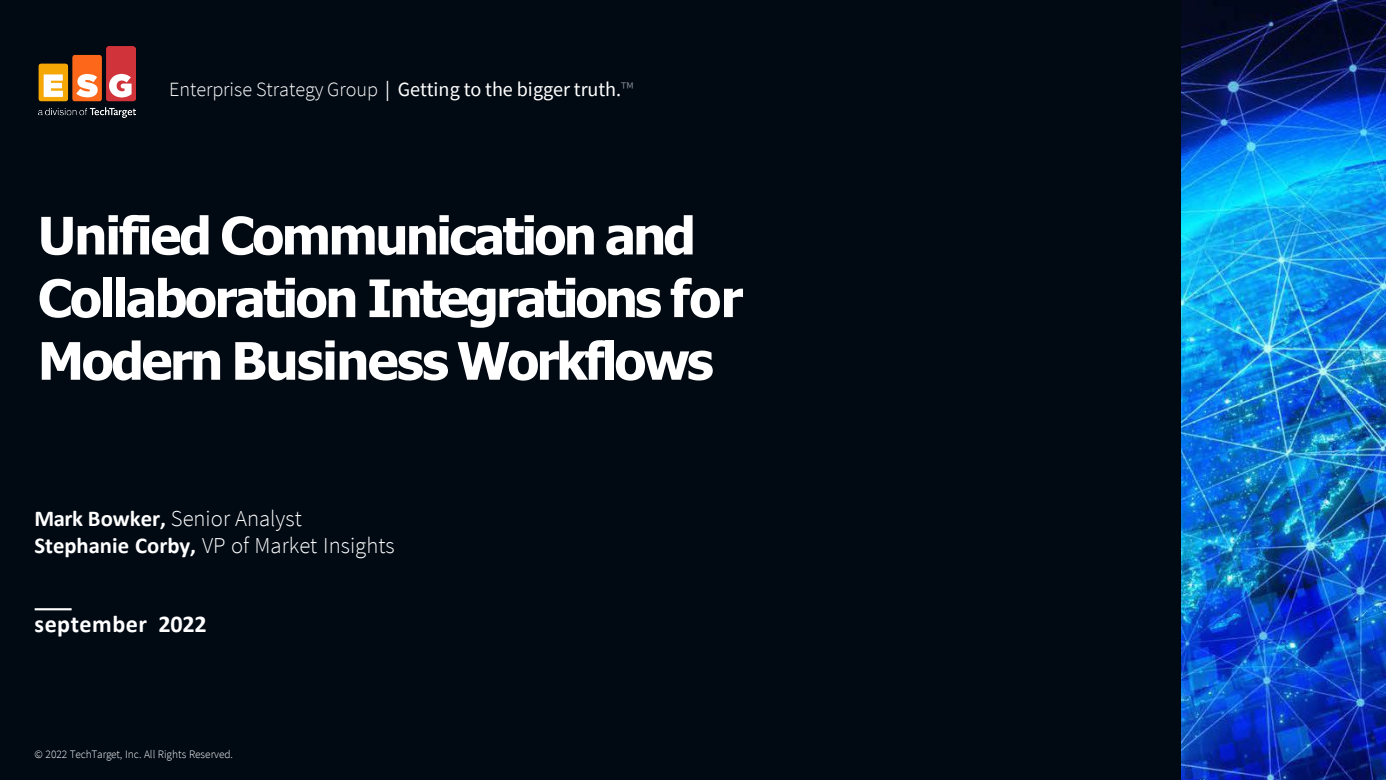
<style>
.page{position:relative;width:1386px;height:780px;background:#fff}
.page>*{position:absolute;margin:0;border:0;box-sizing:border-box;transform-origin:0 0}
.t1{font:700 51.62px/62.6px "Tahoma";letter-spacing:-.045em;color:#fff}
.t2{font:700 24.15px "Calibri";letter-spacing:.02em;color:#fff}
.t3{font:300 22.66px "Source Sans Pro";color:#fff}
.t4{font:20.12px "Source Sans Pro";letter-spacing:-.005em;color:#fff}
.t5{font:300 11.38px "Source Sans Pro";letter-spacing:-.005em;color:#fff}
.s1{font-weight:300}
.s2{font-weight:300;color:#929599}
.s3{font-family:"Calibri";font-weight:700}
</style>
<div class="page">
<img style="left:1180px;top:0;width:205px;height:779px">
<div style="left:0;top:0;width:1180px;height:779px;background:#010913"></div>
<img style="left:39px;top:46px;width:97px;height:71px">
<hr style="left:35px;top:607px;width:37px;height:3px;background:#fff">
<p class="t4" style="left:169px;top:76px;width:466px"><span class="s1">Enterprise Strategy Group</span> | Getting to the bigger truth.<span class="s2">™</span></p>
<h2 class="t1" style="left:38px;top:206px;width:706px">Unified Communication and<br>Collaboration Integrations for<br>Modern Business Workflows</h2>
<p class="t3" style="left:35px;top:504px;width:269px"><span class="s3">Mark Bowker,</span> Senior Analyst</p>
<p class="t3" style="left:35px;top:531px;width:361px"><span class="s3">Stephanie Corby,</span> VP of Market Insights</p>
<p class="t2" style="left:35px;top:606px;width:174px">september 2022</p>
<p class="t5" style="left:35px;top:746px;width:200px">© 2022 TechTarget, Inc. All Rights Reserved.</p>
</div>
